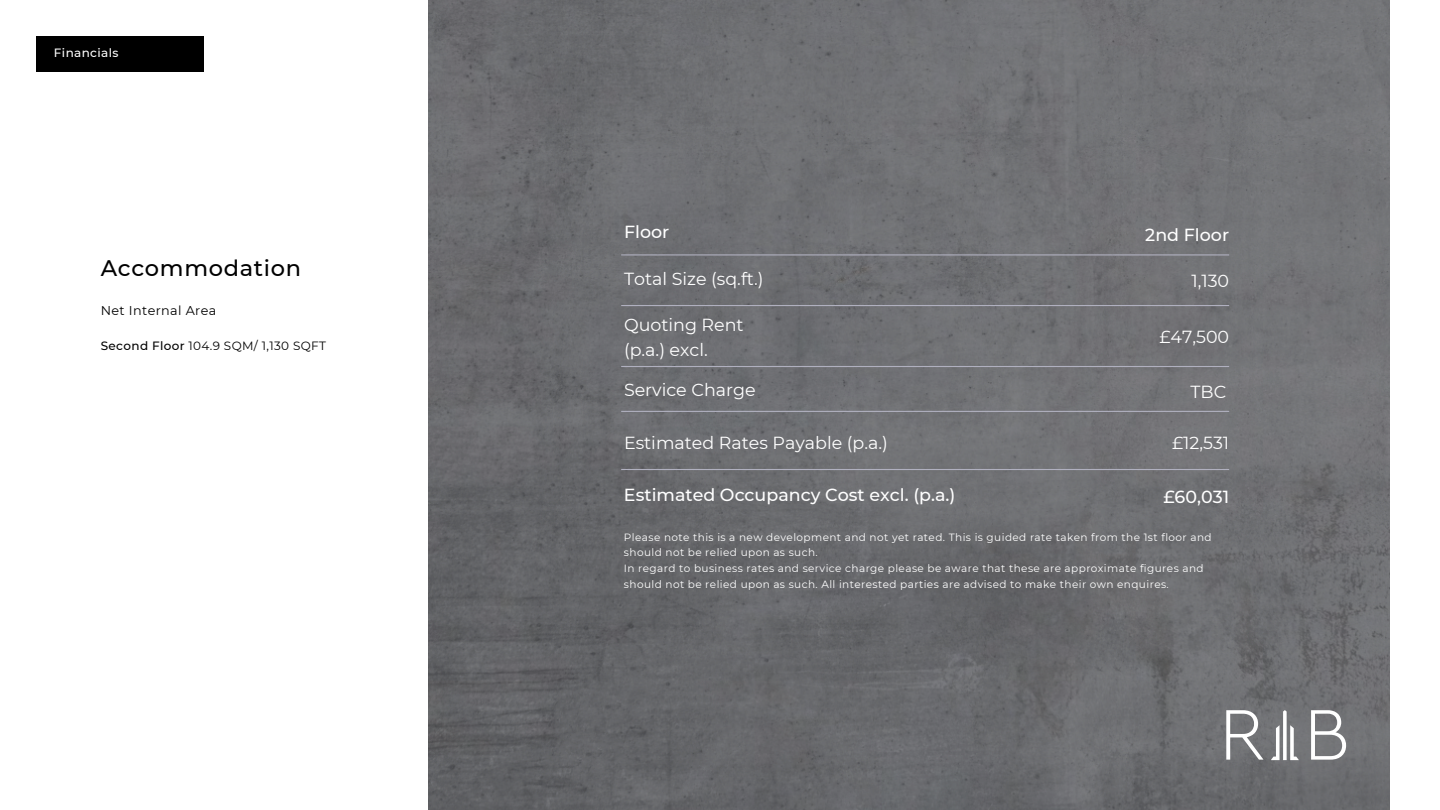
<style>
.page{position:relative;width:1440px;height:810px;background:#fff}
.page>*{position:absolute;margin:0;border:0;box-sizing:border-box;transform-origin:0 0}
.t1{font:500 22.5px "Montserrat";letter-spacing:.03em;color:#000}
.t2{font:17.48px/24.8px "Montserrat";color:#fff}
.t3{font:500 17.48px "Montserrat";color:#fff}
.t4{font:12.75px "Montserrat";letter-spacing:.03em;color:#000}
.t5{font:12px "Montserrat";letter-spacing:.03em;color:#000}
.t6{font:500 12px "Montserrat";letter-spacing:.03em;color:#fff}
.t7{font:10.5px/15.8px "Montserrat";letter-spacing:.04em;color:#fff}
.s1{font-weight:500}
</style>
<div class="page">
<div style="left:36px;top:36px;width:168px;height:36px;background:#000"></div>
<div style="left:429px;top:0;width:961px;height:810px;background:linear-gradient(to right,#66676a,#737477)"></div>
<hr style="left:621px;top:254px;width:608px;height:1px;background:#b0b0bf">
<hr style="left:621px;top:305px;width:608px;height:1px;background:#b0b0bf">
<hr style="left:621px;top:366px;width:608px;height:1px;background:#b0b0bf">
<hr style="left:621px;top:411px;width:608px;height:1px;background:#b0b0bf">
<hr style="left:621px;top:469px;width:608px;height:1px;background:#b0b0bf">
<svg style="left:1226px;top:710px;width:120px;height:50px"></svg>
<h1 class="t6" style="left:54px;top:46px;width:66px">Financials</h1>
<p class="t1" style="left:101px;top:254px;width:202px">Accommodation</p>
<h6 class="t4" style="left:101px;top:303px;width:117px">Net Internal Area</h6>
<h6 class="t5" style="left:101px;top:338px;width:227px"><span class="s1">Second Floor</span> 104.9 SQM/ 1,130 SQFT</h6>
<h4 class="t3" style="left:624px;top:221px;width:47px">Floor</h4>
<h4 class="t3" style="left:1145px;top:224px;width:85px">2nd Floor</h4>
<h4 class="t2" style="left:624px;top:267px;width:141px">Total Size (sq.ft.)</h4>
<h3 class="t2" style="left:1191px;top:268px;width:39px">1,130</h3>
<h3 class="t2" style="left:624px;top:312px;width:121px">Quoting Rent (p.a.) excl.</h3>
<h3 class="t2" style="left:1159px;top:324px;width:71px">£47,500</h3>
<h4 class="t2" style="left:624px;top:378px;width:133px">Service Charge</h4>
<h4 class="t2" style="left:1191px;top:380px;width:37px">TBC</h4>
<h4 class="t2" style="left:624px;top:430px;width:265px">Estimated Rates Payable (p.a.)</h4>
<h4 class="t2" style="left:1172px;top:430px;width:59px">£12,531</h4>
<h3 class="t3" style="left:624px;top:484px;width:333px">Estimated Occupancy Cost excl. (p.a.)</h3>
<h2 class="t3" style="left:1163px;top:486px;width:67px">£60,031</h2>
<p class="t7" style="left:624px;top:529px;width:589px">Please note this is a new development and not yet rated. This is guided rate taken from the 1st floor and should not be relied upon as such.</p>
<p class="t7" style="left:624px;top:561px;width:581px">In regard to business rates and service charge please be aware that these are approximate figures and should not be relied upon as such. All interested parties are advised to make their own enquires.</p>
</div>
